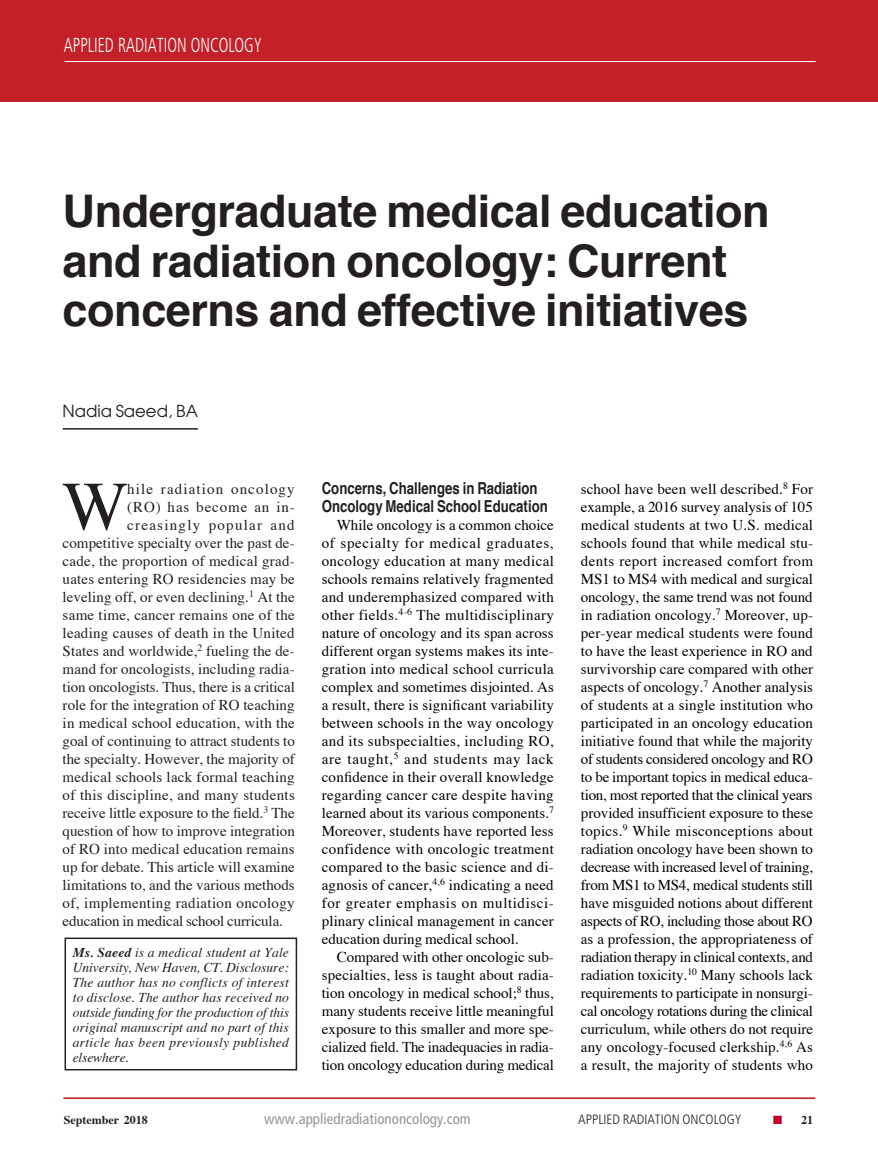
<style>
.page{position:relative;width:878px;height:1175px;background:#fff}
.page>*{position:absolute;margin:0;border:0;box-sizing:border-box;transform-origin:0 0}
.Article_1st_parag_Dr{font:69.45px "Times";color:#231f20}
.Article_title{font:700 45px/49.5px "Helvetica";letter-spacing:-.01em;color:#231f20}
.Article_References_S{font:300 condensed 20.25px "Frutiger";color:#fff;scale:.8 1}
.Article_subhead{font:700 16.5px/18px "Helvetica";color:#231f20;scale:.8 1}
.Article_author_line{font:16.5px "Avant Garde";color:#231f20}
.Article_body_copy{font:15px/18px "Times";color:#000;text-align:justify}
.Article_1st_parag_Dr-2{font:15px "Times";letter-spacing:.005em;color:#231f20}
.t1{font:condensed 15px "Frutiger";color:#939598}
.Article_1st_parag_Dr-3{font:15px "Times";letter-spacing:.075em;color:#231f20}
.Article_1st_parag_Dr-4{font:15px "Times";letter-spacing:.085em;color:#231f20}
.Article_1st_parag_Dr-5{font:15px "Times";letter-spacing:.06em;color:#231f20}
.Article_author_box{font:italic 13.5px/15px "Times";letter-spacing:.025em;color:#231f20;text-align:justify}
.t2{font:300 condensed 13.5px "Frutiger";color:#231f20}
.t3{font:700 12px "Times";color:#231f20}
.s1{font-weight:700}
.s2{color:#c1022c}
</style>
<div class="page">
<hr style="left:64px;top:1097px;width:751px;height:1px;background:#c4202a">
<div style="left:0;top:0;width:877px;height:101px;background:#c4202a"></div>
<hr style="left:64px;top:61px;width:751px;height:1px;background:#fff">
<hr style="left:63px;top:428px;width:135px;height:1px;background:#231f20">
<div style="left:65px;top:937px;width:232px;height:133px;border:2px solid #231f20"></div>
<p class="Article_References_S" style="left:64px;top:34px;width:249px">APPLIED RADIATION ONCOLOGY</p>
<p class="Article_title" style="left:63px;top:189px;width:708px">Undergraduate medical education and radiation oncology: Current concerns and effective initiatives</p>
<p class="Article_author_line" style="left:63px;top:401px;width:137px">Nadia Saeed, BA</p>
<p class="Article_1st_parag_Dr" style="left:62px;top:441px;width:67px">W</p>
<p class="Article_1st_parag_Dr-3" style="left:127px;top:474px;width:169px">hile radiation oncology</p>
<p class="Article_1st_parag_Dr-5" style="left:127px;top:492px;width:169px">(RO) has become an in-</p>
<p class="Article_1st_parag_Dr-4" style="left:127px;top:510px;width:169px">creasingly popular and</p>
<p class="Article_1st_parag_Dr-2" style="left:63px;top:528px;width:233px">competitive specialty over the past de-</p>
<p class="Article_1st_parag_Dr-2" style="left:63px;top:546px;width:233px">cade, the proportion of medical grad-</p>
<p class="Article_1st_parag_Dr-2" style="left:63px;top:564px;width:234px">uates entering RO residencies may be</p>
<p class="Article_1st_parag_Dr-2" style="left:63px;top:582px;width:233px">leveling off, or even declining.<sup>1</sup> At the</p>
<p class="Article_1st_parag_Dr-2" style="left:63px;top:600px;width:234px">same time, cancer remains one of the</p>
<p class="Article_1st_parag_Dr-2" style="left:63px;top:618px;width:233px">leading causes of death in the United</p>
<p class="Article_1st_parag_Dr-2" style="left:63px;top:636px;width:233px">States and worldwide,<sup>2</sup> fueling the de-</p>
<p class="Article_1st_parag_Dr-2" style="left:63px;top:654px;width:233px">mand for oncologists, including radia-</p>
<p class="Article_1st_parag_Dr-2" style="left:63px;top:672px;width:234px">tion oncologists. Thus, there is a critical</p>
<p class="Article_1st_parag_Dr-2" style="left:63px;top:690px;width:233px">role for the integration of RO teaching</p>
<p class="Article_1st_parag_Dr-2" style="left:63px;top:708px;width:234px">in medical school education, with the</p>
<p class="Article_1st_parag_Dr-2" style="left:63px;top:726px;width:234px">goal of continuing to attract students to</p>
<p class="Article_1st_parag_Dr-2" style="left:63px;top:744px;width:234px">the specialty. However, the majority of</p>
<p class="Article_1st_parag_Dr-2" style="left:63px;top:762px;width:233px">medical schools lack formal teaching</p>
<p class="Article_1st_parag_Dr-2" style="left:63px;top:780px;width:234px">of this discipline, and many students</p>
<p class="Article_1st_parag_Dr-2" style="left:63px;top:798px;width:233px">receive little exposure to the field.<sup>3</sup> The</p>
<p class="Article_1st_parag_Dr-2" style="left:63px;top:816px;width:234px">question of how to improve integration</p>
<p class="Article_1st_parag_Dr-2" style="left:63px;top:834px;width:233px">of RO into medical education remains</p>
<p class="Article_1st_parag_Dr-2" style="left:63px;top:852px;width:234px">up for debate. This article will examine</p>
<p class="Article_1st_parag_Dr-2" style="left:63px;top:870px;width:234px">limitations to, and the various methods</p>
<p class="Article_1st_parag_Dr-2" style="left:63px;top:888px;width:233px">of, implementing radiation oncology</p>
<p class="Article_1st_parag_Dr-2" style="left:63px;top:906px;width:222px">education in medical school curricula.</p>
<p class="Article_author_box" style="left:73px;top:943px;width:218px"><span class="s1">Ms. Saeed</span> is a medical student at Yale University, New Haven, CT. Disclosure:<br>The author has no conflicts of interest to disclose. The author has received no outside funding for the production of this original manuscript and no part of this article has been previously published elsewhere.</p>
<p class="Article_subhead" style="left:322px;top:480px;width:284px">Concerns, Challenges in Radiation<br>Oncology Medical School Education</p>
<p class="Article_body_copy" style="left:322px;top:514px;width:234px;text-indent:15px">While oncology is a common choice of specialty for medical graduates, oncology education at many medical schools remains relatively fragmented and underemphasized compared with other fields.<sup>4-6</sup> The multidisciplinary nature of oncology and its span across different organ systems makes its inte&shy;gration into medical school curricula complex and sometimes disjointed. As a result, there is significant variability between schools in the way oncology and its subspecialties, including RO, are taught,<sup>5</sup> and students may lack confidence in their overall knowledge regarding cancer care despite having learned about its various components.<sup>7<br></sup>Moreover, students have reported less confidence with oncologic treatment compared to the basic science and di&shy;agnosis of cancer,<sup>4,6</sup> indicating a need for greater emphasis on multidisci&shy;plinary clinical management in cancer education during medical school.</p>
<p class="Article_body_copy" style="left:322px;top:946px;width:234px;text-indent:15px">Compared with other oncologic sub&shy;specialties, less is taught about radia&shy;tion oncology in medical school;<sup>8</sup> thus, many students receive little meaningful exposure to this smaller and more spe&shy;cialized field. The inadequacies in radia&shy;tion oncology education during medical</p>
<p class="Article_body_copy" style="left:581px;top:478px;width:234px">school have been well described.<sup>8</sup> For example, a 2016 survey analysis of 105 medical students at two U.S. medical schools found that while medical stu&shy;dents report increased comfort from MS1 to MS4 with medical and surgical oncology, the same trend was not found in radiation oncology.<sup>7</sup> Moreover, up&shy;per-year medical students were found to have the least experience in RO and survivorship care compared with other aspects of oncology.<sup>7</sup> Another analysis of students at a single institution who participated in an oncology education initiative found that while the majority of students considered oncology and RO to be important topics in medical educa&shy;tion, most reported that the clinical years provided insufficient exposure to these topics.<sup>9</sup> While misconceptions about radiation oncology have been shown to decrease with increased level of training, from MS1 to MS4, medical students still have misguided notions about different aspects of RO, including those about RO as a profession, the appropriateness of radiation therapy in clinical contexts, and radiation toxicity.<sup>10</sup> Many schools lack requirements to participate in nonsurgi&shy;cal oncology rotations during the clinical curriculum, while others do not require any oncology-focused clerkship.<sup>4,6</sup> As a result, the majority of students who</p>
<p class="t3" style="left:64px;top:1108px;width:86px">September 2018</p>
<p class="t1" style="left:264px;top:1110px;width:208px">www.appliedradiationoncology.com</p>
<p class="t2" style="left:578px;top:1112px;width:165px">APPLIED RADIATION ONCOLOGY</p>
<p class="t3" style="left:773px;top:1108px;width:41px"><span class="s2">■</span> 21</p>
</div>
